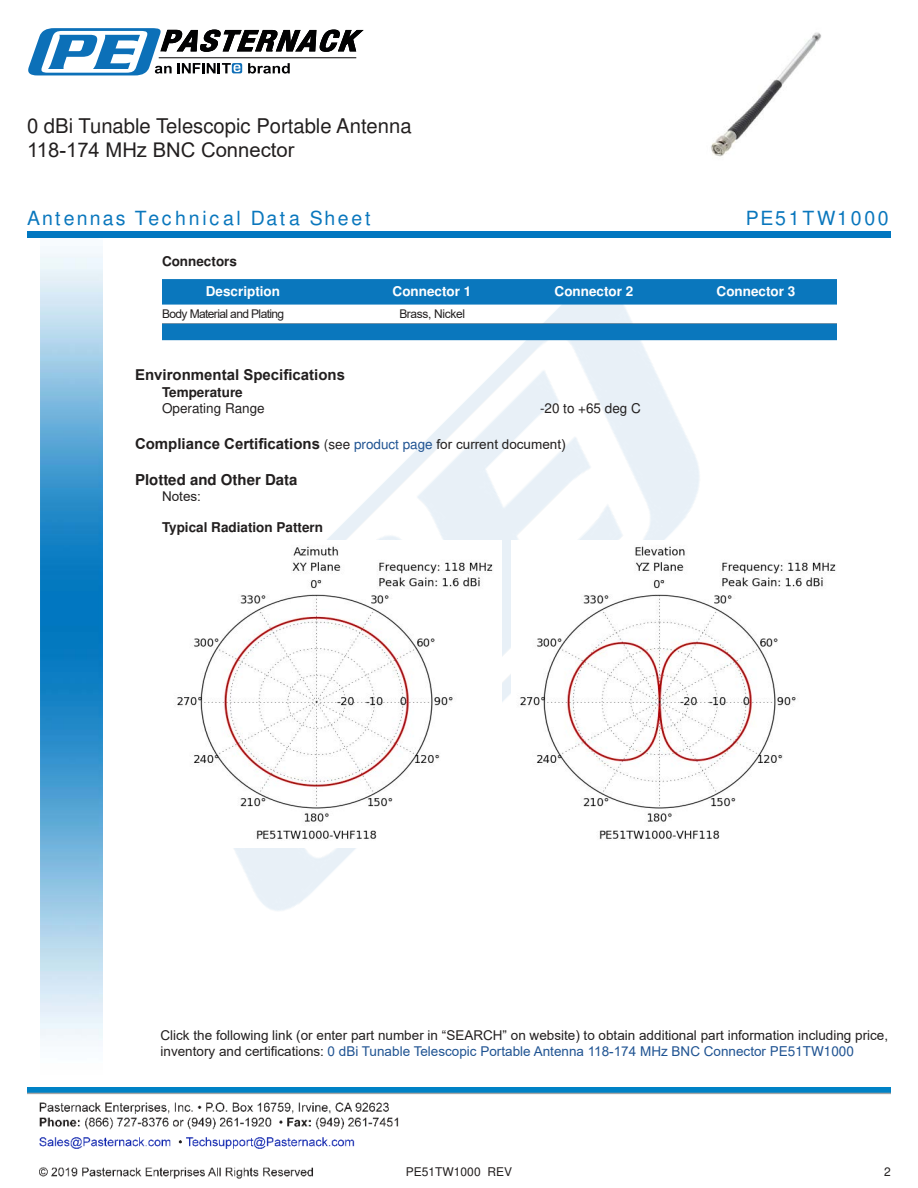
<style>
.page{position:relative;width:918px;height:1188px;background:#fff}
.page>*{position:absolute;margin:0;border:0;box-sizing:border-box;transform-origin:0 0}
.t1{font:20.25px/24.3px "Arial";color:#221f1f}
.t2{font:900 19.5px "Arial";letter-spacing:.14em;color:#0a77bd}
.t3{font:700 15px "Arial";color:#221f1f}
.t4{font:13.5px/16.2px "Arial";color:#221f1f}
.t5{font:700 13.5px "Arial";color:#221f1f}
.t6{font:700 13.5px "Arial";color:#fff}
.t7{font:12px "Arial";letter-spacing:-.05em;color:#221f1f}
.t8{font:12px "Arial";letter-spacing:-.03em;color:#221f1f}
.t9{font:12px "Arial";color:#221f1f}
.s1{font-weight:400;font-size:13.5px}
.s2{font-weight:400;font-size:13.5px;color:#1f5392}
.s3{color:#1f5392}
</style>
<div class="page">
<img style="left:102px;top:246px;width:719px;height:724px">
<img style="left:40px;top:237px;width:62px;height:804px">
<img style="left:39px;top:1102px;width:360px;height:77px">
<img style="left:27px;top:1088px;width:864px;height:7px">
<div style="left:27px;top:231px;width:864px;height:6px;background:#0177c0"></div>
<svg style="left:28px;top:28px;width:336px;height:47px"></svg>
<div style="left:162px;top:279px;width:675px;height:26px;background:#0a77bd"></div>
<div style="left:162px;top:324px;width:675px;height:16px;background:#0a77bd"></div>
<img style="left:168px;top:540px;width:334px;height:308px">
<img style="left:511px;top:540px;width:325px;height:308px">
<img style="left:711px;top:32px;width:110px;height:125px">
<h1 class="t1" style="left:27px;top:115px;width:386px">0 dBi Tunable Telescopic Portable Antenna<br>118-174 MHz BNC Connector</h1>
<h2 class="t2" style="left:27px;top:207px;width:345px">Antennas Technical Data Sheet</h2>
<h2 class="t2" style="left:746px;top:207px;width:144px">PE51TW1000</h2>
<p class="t5" style="left:162px;top:256px;width:77px">Connectors</p>
<p class="t6" style="left:206px;top:286px;width:76px">Description</p>
<p class="t6" style="left:393px;top:286px;width:80px">Connector 1</p>
<p class="t6" style="left:555px;top:286px;width:80px">Connector 2</p>
<p class="t6" style="left:717px;top:286px;width:80px">Connector 3</p>
<p class="t7" style="left:162px;top:306px;width:124px">Body Material and Plating</p>
<p class="t8" style="left:399px;top:306px;width:67px">Brass, Nickel</p>
<p class="t3" style="left:135px;top:365px;width:212px">Environmental Speci昀椀cations</p>
<p class="t5" style="left:162px;top:387px;width:82px">Temperature</p>
<p class="t4" style="left:162px;top:401px;width:104px">Operating Range</p>
<p class="t4" style="left:540px;top:401px;width:102px">-20 to +65 deg C</p>
<p class="t3" style="left:135px;top:433px;width:432px">Compliance Certi昀椀cations <span class="s1">(see</span> <span class="s2">product page</span> <span class="s1">for current document)</span></p>
<p class="t3" style="left:135px;top:474px;width:164px">Plotted and Other Data</p>
<p class="t4" style="left:162px;top:488px;width:41px">Notes:</p>
<p class="t5" style="left:162px;top:522px;width:163px">Typical Radiation Pattern</p>
<p class="t4" style="left:160px;top:1027px;width:729px">Click the following link (or enter part number in “SEARCH” on website) to obtain additional part information including price, inventory and certi昀椀cations: <span class="s3">0 dBi Tunable Telescopic Portable Antenna 118-174 MHz BNC Connector PE51TW1000</span></p>
<p class="t9" style="left:406px;top:1167px;width:108px">PE51TW1000 REV</p>
<p class="t8" style="left:884px;top:1167px;width:8px">2</p>
</div>
